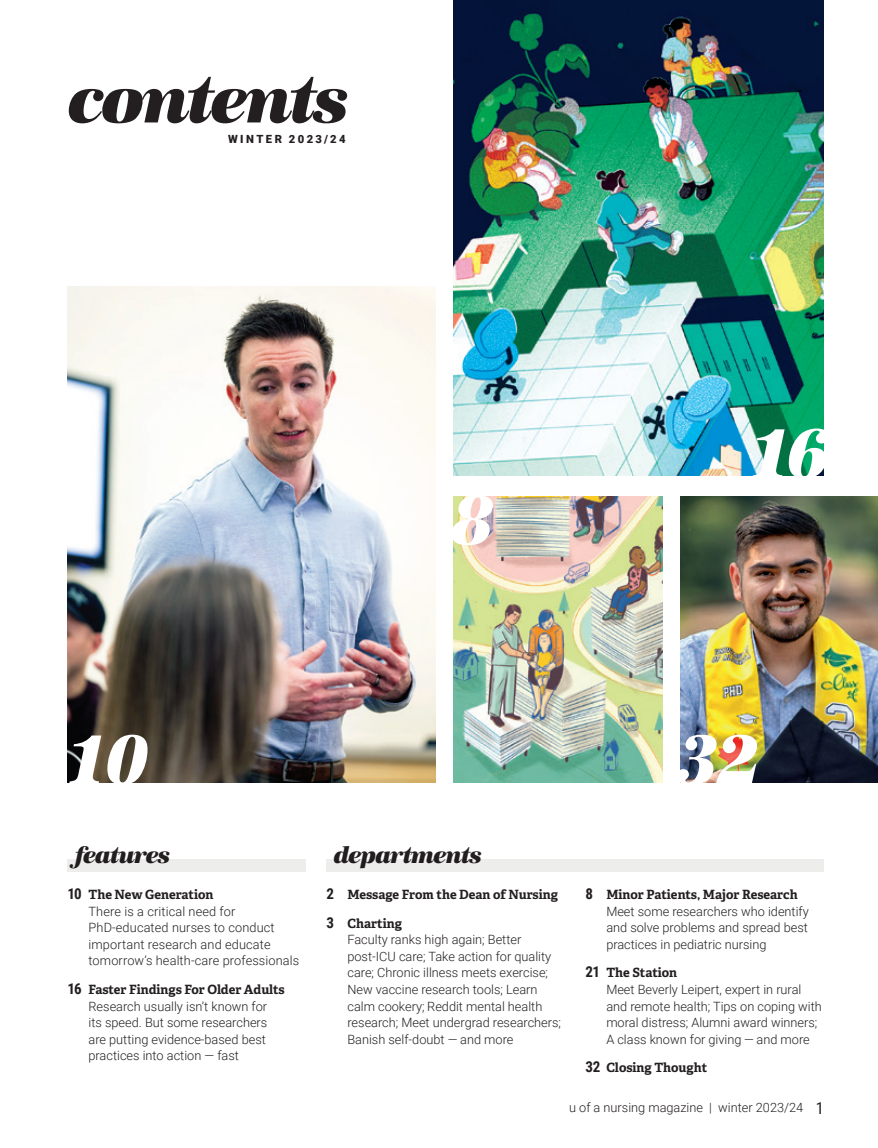
<style>
.page{position:relative;width:878px;height:1148px;background:#fff}
.page>*{position:absolute;margin:0;border:0;box-sizing:border-box;transform-origin:0 0}
.ToC_-_big_numbers_-_Nursing{font:72px "URW Antiqua Ult Bol Ita";color:#fff}
.t1{font:69px "URW Antiqua Ult Bol Ita";letter-spacing:-.07em;color:#231f20}
.ToC_-_H1_-_Nursing{font:24px "URW Antiqua Ult Bol Ita";letter-spacing:-.07em;color:#231f20}
.ToC_-_body{font:300 12.75px/16.5px "Roboto";color:#231f20}
.ToC_-_subhead_2{font:700 12.75px "Adelle";color:#231f20}
.t2{font:900 11.25px "Roboto";letter-spacing:.21em;color:#231f20}
.s1{font-family:"Roboto Condensed";font-size:15px}
.s2{font-family:"Roboto Condensed";font-weight:400;font-size:16.5px}
</style>
<div class="page">
<img style="left:68px;top:287px;width:367px;height:495px">
<img style="left:453px;top:0;width:371px;height:476px">
<img style="left:453px;top:496px;width:209px;height:286px">
<img style="left:680px;top:496px;width:198px;height:286px">
<div style="left:68px;top:860px;width:238px;height:12px;background:#ededec"></div>
<div style="left:326px;top:860px;width:498px;height:12px;background:#ededec"></div>
<p class="t1" style="left:66px;top:60px;width:284px">contents</p>
<p class="t2" style="left:228px;top:131px;width:119px">WINTER 2023/24</p>
<p class="ToC_-_big_numbers_-_Nursing" style="left:448px;top:479px;width:46px">8</p>
<p class="ToC_-_big_numbers_-_Nursing" style="left:746px;top:412px;width:84px">16</p>
<p class="ToC_-_big_numbers_-_Nursing" style="left:63px;top:718px;width:86px">10</p>
<p class="ToC_-_big_numbers_-_Nursing" style="left:674px;top:718px;width:87px">32</p>
<p class="ToC_-_H1_-_Nursing" style="left:74px;top:841px;width:97px">features</p>
<p class="ToC_-_H1_-_Nursing" style="left:333px;top:841px;width:150px">departments</p>
<p class="ToC_-_subhead_2" style="left:68px;top:885px;width:147px"><span class="s1">10</span> The New Generation</p>
<p class="ToC_-_body" style="left:88px;top:902px;width:212px">There is a critical need for<br>PhD‑educated nurses to conduct important research and educate tomorrow’s health-care professionals</p>
<p class="ToC_-_subhead_2" style="left:68px;top:980px;width:219px"><span class="s1">16</span> Faster Findings For Older Adults</p>
<p class="ToC_-_body" style="left:88px;top:997px;width:180px;text-align:justify">Research usually isn’t known for its speed. But some researchers are putting evidence-based best practices into action — fast</p>
<p class="ToC_-_subhead_2" style="left:326px;top:885px;width:233px"><span class="s1">2</span> Message From the Dean of Nursing</p>
<p class="ToC_-_subhead_2" style="left:326px;top:914px;width:77px"><span class="s1">3</span> Charting</p>
<p class="ToC_-_body" style="left:347px;top:931px;width:215px">Faculty ranks high again; Better post-ICU care; Take action for quality care; Chronic illness meets exercise; New vaccine research tools; Learn calm cookery; Reddit mental health research; Meet undergrad researchers; Banish self-doubt — and more</p>
<p class="ToC_-_subhead_2" style="left:585px;top:885px;width:214px"><span class="s1">8</span> Minor Patients, Major Research</p>
<p class="ToC_-_body" style="left:606px;top:902px;width:204px;text-align:justify">Meet some researchers who identify and solve problems and spread best practices in pediatric nursing</p>
<p class="ToC_-_subhead_2" style="left:585px;top:963px;width:93px"><span class="s1">21</span> The Station</p>
<p class="ToC_-_body" style="left:606px;top:980px;width:217px">Meet Beverly Leipert, expert in rural and remote health; Tips on coping with moral distress; Alumni award winners; A class known for giving — and more</p>
<p class="ToC_-_subhead_2" style="left:585px;top:1058px;width:123px"><span class="s1">32</span> Closing Thought</p>
<p class="ToC_-_body" style="left:569px;top:1099px;width:256px">u of a nursing magazine | winter 2023/24 <span class="s2">1</span></p>
</div>
